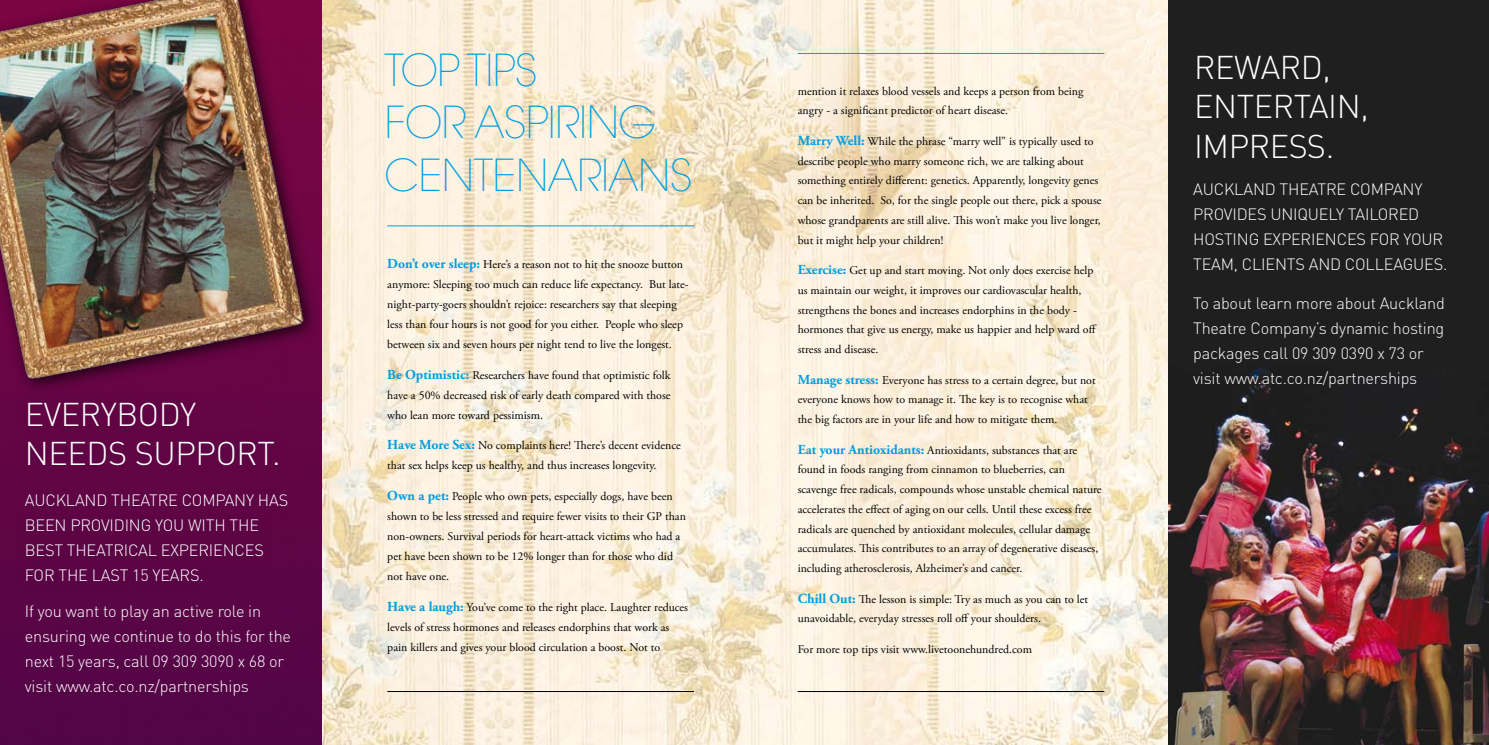
<style>
.page{position:relative;width:1489px;height:745px;background:#fff}
.page>*{position:absolute;margin:0;border:0;box-sizing:border-box;transform-origin:0 0}
.t1{font:200 43.75px/52.5px "ITC Avant Garde Std";letter-spacing:-.01em;color:#009ee0}
.t2{font:300 32.5px/39px "DIN";letter-spacing:-.01em;color:#fff}
.t3{font:300 16.25px/25px "DIN";letter-spacing:-.01em;color:#fff}
.t4{font:11.88px/19.8px "Adobe Garamond Pro";color:#000}
.s1{font-weight:700;font-size:13.75px;color:#009ee0}
</style>
<div class="page">
<img style="left:322px;top:0;width:846px;height:744px">
<img style="left:1168px;top:0;width:320px;height:744px">
<div style="left:0;top:0;width:322px;height:744px;background:#570546"></div>
<hr style="left:387px;top:225px;width:307px;height:1px;background:#009ee0">
<hr style="left:797px;top:53px;width:307px;height:1px;background:#009ee0">
<hr style="left:387px;top:690px;width:307px;height:1px;background:#000">
<hr style="left:797px;top:690px;width:307px;height:1px;background:#000">
<div style="left:14px;top:481px;width:285px;height:111px;background:#5c0444"></div>
<div style="left:0;top:0;width:321px;height:397px;background:#700544"></div>
<img style="left:0;top:0;width:308px;height:388px">
<div style="left:15px;top:388px;width:274px;height:89px;background:#610444"></div>
<h2 class="t2" style="left:25px;top:394px;width:39px">Everybody needs</h2>
<h2 class="t2" style="left:135px;top:433px;width:21px">support</h2>
<h2 class="t2" style="left:272px;top:433px;width:10px">.</h2>
<h3 class="t3" style="left:25px;top:487px;width:265px">AUCKLAND THEATRE COMPANY HAS<br>BEEN PROVIDING YOU WITH THE<br>BEST THEATRICAL EXPERIENCES<br>FOR THE LAST 15 YEARS.</h3>
<h3 class="t3" style="left:25px;top:598px;width:268px">If you want to play an active role in ensuring we continue to do this for the next 15 years, call 09 309 3090 x 68 or visit www.atc.co.nz/partnerships</h3>
<h1 class="t1" style="left:384px;top:45px;width:309px">TOP TI PS<br>FOR ASPI RI NG<br>CENTENARIANS</h1>
<p class="t4" style="left:387px;top:254px;width:303px"><span class="s1">Don’t over sleep:</span> Here’s a reason not to hit the snooze button anymore: Sleeping too much can reduce life expectancy. But late&shy;night-party-goers shouldn’t rejoice: researchers say that sleeping less than four hours is not good for you either. People who sleep between six and seven hours per night tend to live the longest.</p>
<p class="t4" style="left:387px;top:365px;width:285px;text-align:justify"><span class="s1">Be Optimistic:</span> Researchers have found that optimistic folk have a 50% decreased risk of early death compared with those who lean more toward pessimism.</p>
<p class="t4" style="left:387px;top:435px;width:295px"><span class="s1">Have More Sex:</span> No complaints here! There’s decent evidence that sex helps keep us healthy, and thus increases longevity.</p>
<p class="t4" style="left:387px;top:486px;width:300px"><span class="s1">Own a pet:</span> People who own pets, especially dogs, have been shown to be less stressed and require fewer visits to their GP than non-owners. Survival periods for heart-attack victims who had a pet have been shown to be 12% longer than for those who did not have one.</p>
<p class="t4" style="left:387px;top:597px;width:302px"><span class="s1">Have a laugh:</span> You’ve come to the right place. Laughter reduces levels of stress hormones and releases endorphins that work as pain killers and gives your blood circulation a boost. Not to</p>
<p class="t4" style="left:797px;top:81px;width:287px">mention it relaxes blood vessels and keeps a person from being angry - a significant predictor of heart disease.</p>
<p class="t4" style="left:797px;top:131px;width:305px"><span class="s1">Marry Well:</span> While the phrase “marry well” is typically used to describe people who marry someone rich, we are talking about something entirely different: genetics. Apparently, longevity genes can be inherited. So, for the single people out there, pick a spouse whose grandparents are still alive. This won’t make you live longer, but it might help your children!</p>
<p class="t4" style="left:797px;top:261px;width:300px"><span class="s1">Exercise:</span> Get up and start moving. Not only does exercise help us maintain our weight, it improves our cardiovascular health, strengthens the bones and increases endorphins in the body - hormones that give us energy, make us happier and help ward off stress and disease.</p>
<p class="t4" style="left:797px;top:370px;width:299px"><span class="s1">Manage stress:</span> Everyone has stress to a certain degree, but not everyone knows how to manage it. The key is to recognise what the big factors are in your life and how to mitigate them.</p>
<p class="t4" style="left:797px;top:440px;width:305px"><span class="s1">Eat your Antioxidants:</span> Antioxidants, substances that are found in foods ranging from cinnamon to blueberries, can scavenge free radicals, compounds whose unstable chemical nature accelerates the effect of aging on our cells. Until these excess free radicals are quenched by antioxidant molecules, cellular damage accumulates. This contributes to an array of degenerative diseases, including atherosclerosis, Alzheimer’s and cancer.</p>
<p class="t4" style="left:797px;top:589px;width:292px"><span class="s1">Chill Out:</span> The lesson is simple: Try as much as you can to let unavoidable, everyday stresses roll off your shoulders.</p>
<p class="t4" style="left:797px;top:639px;width:236px">For more top tips visit www.livetoonehundred.com</p>
<h2 class="t2" style="left:1193px;top:48px;width:43px">Reward</h2>
<h2 class="t2" style="left:1322px;top:48px;width:10px">,</h2>
<h2 class="t2" style="left:1193px;top:87px;width:38px">Entertain</h2>
<h2 class="t2" style="left:1360px;top:87px;width:10px">,</h2>
<h2 class="t2" style="left:1193px;top:126px;width:30px">Impress</h2>
<h2 class="t2" style="left:1325px;top:126px;width:10px">.</h2>
<h3 class="t3" style="left:1193px;top:176px;width:256px">AUCKLAND THEATRE COMPANY<br>PROVIDES UNIQUELY TAILORED<br>HOSTING EXPERIENCES FOR YOUR<br>TEAM, CLIENTS AND COLLEAGUES.</h3>
<h3 class="t3" style="left:1193px;top:290px;width:253px">To about learn more about Auckland Theatre Company’s dynamic hosting packages call 09 309 0390 x 73 or visit www.atc.co.nz/partnerships</h3>
</div>
